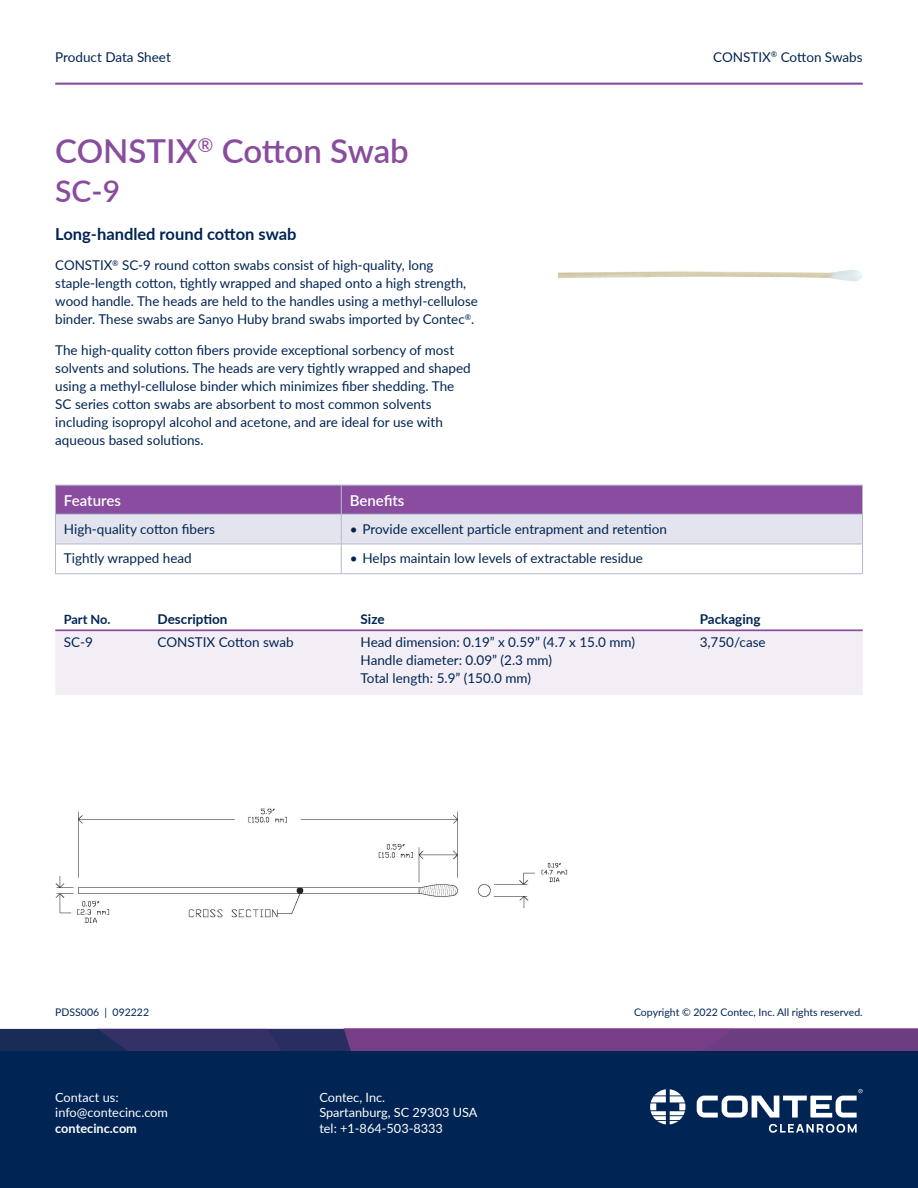
<style>
.page{position:relative;width:918px;height:1188px;background:#fff}
.page>*{position:absolute;margin:0;border:0;box-sizing:border-box;transform-origin:0 0}
.Main_heading{font:600 33px "Lato";color:#894c9e}
.Main_heading-2{font:600 30px "Lato";color:#894c9e}
.Sub_heading{font:700 16.5px "Lato";color:#002453}
.Table_heading-white{font:600 15px "Lato";color:#fff}
.Body{font:13.5px/18px "Lato";color:#002453}
.Packaging_table_text{font:13.5px "Lato";color:#002453}
.Table_text{font:13.5px "Lato";color:#002453}
.t1{font:700 13.5px "Lato";color:#002453}
.t2{font:12.75px/15.3px "Lato";color:#fff}
.t3{font:700 12.75px "Lato";color:#fff}
._04__Body_text{font:700 12.75px "Lato";letter-spacing:-.01em;color:#002453}
.t4{font:10.5px "Lato";color:#002453}
</style>
<div class="page">
<div style="left:0;top:1039px;width:918px;height:149px;background:#002453"></div>
<svg style="left:769px;top:1124px;width:88px;height:9px"></svg>
<svg style="left:697px;top:1089px;width:166px;height:29px"></svg>
<svg style="left:650px;top:1089px;width:35px;height:35px"></svg>
<svg style="left:0;top:1029px;width:918px;height:21px;background:#563876"></svg>
<hr style="left:55px;top:83px;width:808px;height:2px;background:#894c9e">
<svg style="left:55px;top:485px;width:808px;height:59px;background:#b699c6"></svg>
<hr style="left:55px;top:514px;width:286px;height:1px;background:#b3bad0">
<hr style="left:55px;top:514px;width:1px;height:30px;background:#b3bad0">
<hr style="left:341px;top:514px;width:522px;height:1px;background:#b3bad0">
<hr style="left:341px;top:514px;width:1px;height:30px;background:#b3bad0">
<hr style="left:862px;top:514px;width:1px;height:30px;background:#b3bad0">
<hr style="left:55px;top:544px;width:286px;height:1px;background:#b3bad0">
<hr style="left:55px;top:544px;width:1px;height:30px;background:#b3bad0">
<hr style="left:341px;top:544px;width:522px;height:1px;background:#b3bad0">
<hr style="left:341px;top:544px;width:1px;height:30px;background:#b3bad0">
<hr style="left:862px;top:544px;width:1px;height:30px;background:#b3bad0">
<hr style="left:55px;top:573px;width:286px;height:1px;background:#b3bad0">
<hr style="left:341px;top:573px;width:522px;height:1px;background:#b3bad0">
<div style="left:55px;top:631px;width:808px;height:64px;background:#f3eef6"></div>
<hr style="left:55px;top:629px;width:94px;height:2px;background:#894c9e">
<hr style="left:149px;top:629px;width:203px;height:2px;background:#894c9e">
<hr style="left:352px;top:629px;width:339px;height:2px;background:#894c9e">
<hr style="left:691px;top:629px;width:172px;height:2px;background:#894c9e">
<img style="left:558px;top:270px;width:304px;height:11px">
<img style="left:55px;top:808px;width:513px;height:115px">
<p class="Body" style="left:55px;top:47px;width:117px">Product Data Sheet</p>
<p class="Main_heading" style="left:55px;top:127px;width:355px">CONSTIX<sup>®</sup> Cotton Swab</p>
<p class="Main_heading-2" style="left:55px;top:169px;width:66px">SC-9</p>
<p class="Sub_heading" style="left:55px;top:221px;width:243px">Long-handled round cotton swab</p>
<p class="Body" style="left:55px;top:256px;width:424px">CONSTIX<sup>®</sup> SC-9 round cotton swabs consist of high-quality, long staple-length cotton, tightly wrapped and shaped onto a high strength, wood handle. The heads are held to the handles using a methyl-cellulose binder. These swabs are Sanyo Huby brand swabs imported by Contec<sup>®</sup>.</p>
<p class="Body" style="left:55px;top:341px;width:417px">The high-quality cotton fibers provide exceptional sorbency of most solvents and solutions. The heads are very tightly wrapped and shaped using a methyl-cellulose binder which minimizes fiber shedding. The SC series cotton swabs are absorbent to most common solvents including isopropyl alcohol and acetone, and are ideal for use with aqueous based solutions.</p>
<p class="Table_heading-white" style="left:64px;top:489px;width:58px">Features</p>
<p class="Table_heading-white" style="left:350px;top:489px;width:56px">Benefits</p>
<p class="Table_text" style="left:64px;top:519px;width:152px">High-quality cotton fibers</p>
<p class="Body" style="left:350px;top:519px;width:319px">• Provide excellent particle entrapment and retention</p>
<p class="Table_text" style="left:64px;top:549px;width:129px">Tightly wrapped head</p>
<p class="Body" style="left:350px;top:549px;width:295px">• Helps maintain low levels of extractable residue</p>
<p class="Body" style="left:713px;top:47px;width:151px">CONSTIX<sup>®</sup> Cotton Swabs</p>
<p class="_04__Body_text" style="left:64px;top:610px;width:48px">Part No.</p>
<p class="t1" style="left:158px;top:609px;width:71px">Description</p>
<p class="t1" style="left:361px;top:609px;width:26px">Size</p>
<p class="t1" style="left:700px;top:609px;width:62px">Packaging</p>
<p class="Packaging_table_text" style="left:64px;top:632px;width:31px">SC-9</p>
<p class="Packaging_table_text" style="left:158px;top:632px;width:138px">CONSTIX Cotton swab</p>
<p class="Packaging_table_text" style="left:361px;top:632px;width:276px">Head dimension: 0.19” x 0.59” (4.7 x 15.0 mm)</p>
<p class="Packaging_table_text" style="left:361px;top:650px;width:193px">Handle diameter: 0.09” (2.3 mm)</p>
<p class="Packaging_table_text" style="left:361px;top:668px;width:172px">Total length: 5.9” (150.0 mm)</p>
<p class="Packaging_table_text" style="left:700px;top:632px;width:67px">3,750/case</p>
<p class="t4" style="left:55px;top:1005px;width:95px">PDSS006 | 092222</p>
<p class="t4" style="left:634px;top:1005px;width:230px">Copyright © 2022 Contec, Inc. All rights reserved.</p>
<p class="t2" style="left:55px;top:1089px;width:114px">Contact us: info@contecinc.com</p>
<p class="t3" style="left:55px;top:1119px;width:83px">contecinc.com</p>
<p class="t2" style="left:319px;top:1089px;width:160px">Contec, Inc.<br>Spartanburg, SC 29303 USA tel: +1-864-503-8333</p>
</div>
